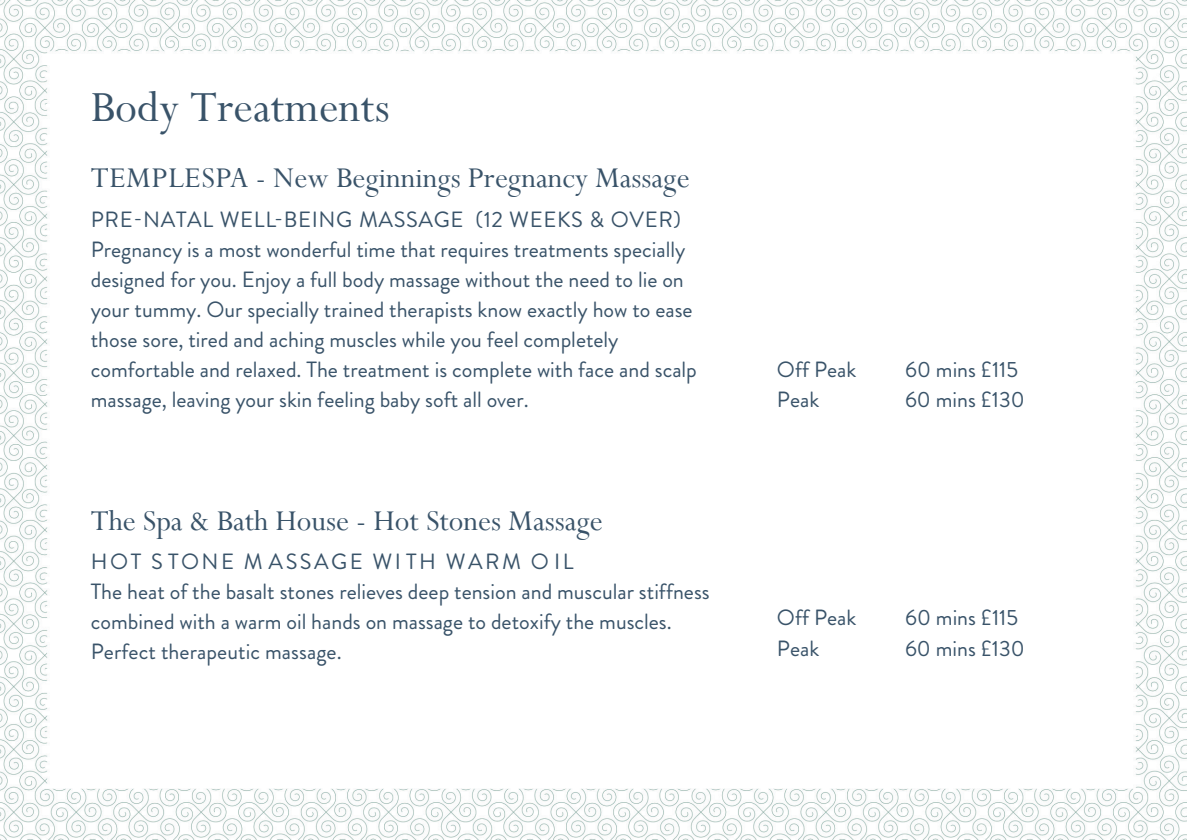
<style>
.page{position:relative;width:1191px;height:840px;background:#fff}
.page>*{position:absolute;margin:0;border:0;box-sizing:border-box;transform-origin:0 0}
.t1{font:48px "Perpetua";color:#395369}
.t2{font:32px "Perpetua";color:#395369}
.t3{font:22px/30px "Brandon Grotesque";color:#395369}
</style>
<div class="page">
<img style="left:0;top:0;width:1186px;height:839px">
<h1 class="t1" style="left:91px;top:77px;width:300px">Body Treatments</h1>
<h2 class="t2" style="left:91px;top:158px;width:600px">TEMPLESPA - New Beginnings Pregnancy Massage</h2>
<p class="t3" style="left:91px;top:204px;width:607px">PRE-NATAL WELL-BEING MASSAGE (12 WEEKS &amp; OVER)<br>Pregnancy is a most wonderful time that requires treatments specially designed for you. Enjoy a full body massage without the need to lie on your tummy. Our specially trained therapists know exactly how to ease those sore, tired and aching muscles while you feel completely comfortable and relaxed. The treatment is complete with face and scalp massage, leaving your skin feeling baby soft all over.</p>
<h2 class="t2" style="left:91px;top:500px;width:513px">The Spa &amp; Bath House - Hot Stones Massage</h2>
<p class="t3" style="left:91px;top:546px;width:620px">HOT S TONE M ASSAGE WI TH WARM O IL<br>The heat of the basalt stones relieves deep tension and muscular stiffness combined with a warm oil hands on massage to detoxify the muscles.<br>Perfect therapeutic massage.</p>
<p class="t3" style="left:777px;top:354px;width:81px">Off Peak</p>
<p class="t3" style="left:905px;top:354px;width:121px">60 mins £115<br>60 mins £130</p>
<p class="t3" style="left:777px;top:603px;width:81px">Off Peak</p>
<p class="t3" style="left:905px;top:603px;width:121px">60 mins £115<br>60 mins £130</p>
</div>
